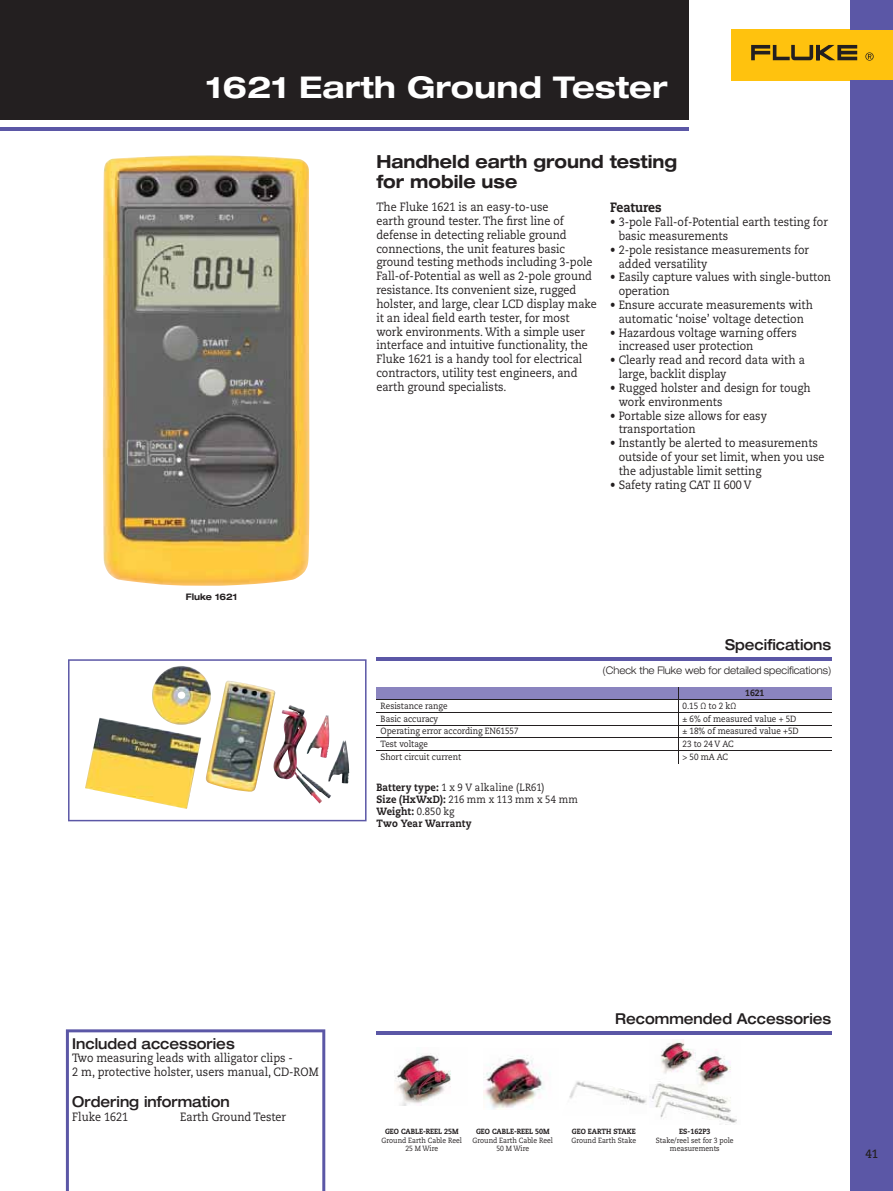
<style>
.page{position:relative;width:893px;height:1191px;background:#fff}
.page>*{position:absolute;margin:0;border:0;box-sizing:border-box;transform-origin:0 0}
.t1{font:700 expanded 30px "Helvetica Neue LT Std";color:#fff}
.t2{font:700 expanded 18px/20.7px "Helvetica Neue LT Std";color:#231f20;scale:.9 1}
.t3{font:500 expanded 15px "Helvetica Neue LT Std";color:#231f20;scale:.9 1}
.t4{font:800 13.5px "Caecilia LT Std";color:#231f20;scale:.9 1}
.t5{font:12px/13.8px "Caecilia LT Std";color:#231f20;scale:.9 1}
.t6{font:700 12px "Caecilia LT Std";color:#231f20;scale:.9 1}
.t7{font:800 10.5px/12px "Caecilia LT Std";letter-spacing:.01em;color:#231f20;scale:.9 1}
.t8{font:300 expanded 10.5px "Helvetica Neue LT Std";color:#231f20;scale:.9 1}
.t9{font:9px "Caecilia LT Std";color:#231f20;scale:.9 1}
.t10{font:700 expanded 9px "Helvetica Neue LT Std";color:#231f20;scale:.9 1}
.t11{font:800 9px "Caecilia LT Std";color:#231f20;scale:.9 1}
.t12{font:7.5px/8.7px "Caecilia LT Std";color:#231f20;text-align:center;scale:.9 1}
.t13{font:800 7.5px "Caecilia LT Std";color:#231f20;scale:.9 1}
.s1{font-weight:400}
</style>
<div class="page">
<div style="left:731px;top:30px;width:162px;height:51px;background:#ffc20e"></div>
<hr style="left:0;top:128px;width:689px;height:3px;background:#5b57a6">
<svg style="left:751px;top:45px;width:106px;height:15px"></svg>
<svg style="left:865px;top:52px;width:9px;height:9px"></svg>
<svg style="left:66px;top:1029px;width:259px;height:161px"></svg>
<hr style="left:376px;top:1031px;width:455px;height:3px;background:#5b57a6">
<img style="left:102px;top:155px;width:207px;height:430px">
<img style="left:68px;top:659px;width:299px;height:162px">
<img style="left:650px;top:1040px;width:87px;height:83px">
<img style="left:569px;top:1081px;width:78px;height:24px">
<img style="left:483px;top:1055px;width:61px;height:54px">
<img style="left:395px;top:1053px;width:56px;height:53px">
<hr style="left:376px;top:657px;width:455px;height:3px;background:#5b57a6">
<div style="left:376px;top:687px;width:455px;height:12px;background:#8a84bf"></div>
<div style="left:850px;top:81px;width:43px;height:1109px;background:#5b57a6"></div>
<div style="left:850px;top:0;width:43px;height:30px;background:#5b57a6"></div>
<div style="left:43px;top:0;width:646px;height:119px;background:#231f20"></div>
<hr style="left:376px;top:699px;width:455px;height:1px;background:#231f20">
<hr style="left:376px;top:712px;width:455px;height:1px;background:#231f20">
<hr style="left:376px;top:725px;width:455px;height:1px;background:#231f20">
<hr style="left:376px;top:737px;width:455px;height:1px;background:#231f20">
<hr style="left:376px;top:750px;width:455px;height:1px;background:#231f20">
<svg style="left:678px;top:687px;width:1px;height:76px"></svg>
<div style="left:0;top:0;width:43px;height:119px;background:#231f20"></div>
<h1 class="t1" style="left:206px;top:76px;width:463px">1621 Earth Ground Tester</h1>
<h2 class="t2" style="left:376px;top:153px;width:336px">Handheld earth ground testing for mobile use</h2>
<p class="t10" style="left:186px;top:593px;width:59px">Fluke 1621</p>
<p class="t5" style="left:376px;top:201px;width:247px">The Fluke 1621 is an easy-to-use<br>earth ground tester. The first line of defense in detecting reliable ground connections, the unit features basic ground testing methods including 3-pole Fall-of-Potential as well as 2-pole ground resistance. Its convenient size, rugged holster, and large, clear LCD display make it an ideal field earth tester, for most work environments. With a simple user interface and intuitive functionality, the Fluke 1621 is a handy tool for electrical contractors, utility test engineers, and earth ground specialists.</p>
<p class="t4" style="left:610px;top:201px;width:59px">Features</p>
<p class="t5" style="left:619px;top:216px;width:234px;text-indent:-8px">• 3-pole Fall-of-Potential earth testing for basic measurements</p>
<p class="t5" style="left:619px;top:243px;width:213px;text-indent:-8px">• 2-pole resistance measurements for added versatility</p>
<p class="t5" style="left:619px;top:271px;width:238px;text-indent:-8px">• Easily capture values with single-button operation</p>
<p class="t5" style="left:610px;top:298px;width:227px;text-align:center">• Ensure accurate measurements with automatic ‘noise’ voltage detection</p>
<p class="t5" style="left:619px;top:326px;width:199px;text-indent:-8px">• Hazardous voltage warning offers increased user protection</p>
<p class="t5" style="left:619px;top:354px;width:208px;text-indent:-8px">• Clearly read and record data with a large, backlit display</p>
<p class="t5" style="left:619px;top:381px;width:215px;text-indent:-8px">• Rugged holster and design for tough work environments</p>
<p class="t5" style="left:619px;top:409px;width:166px;text-indent:-8px">• Portable size allows for easy transportation</p>
<p class="t5" style="left:619px;top:436px;width:230px;text-indent:-8px">• Instantly be alerted to measurements outside of your set limit, when you use the adjustable limit setting</p>
<p class="t5" style="left:610px;top:478px;width:159px">• Safety rating CAT II 600 V</p>
<p class="t3" style="left:725px;top:639px;width:120px">Specifications</p>
<p class="t8" style="left:602px;top:667px;width:256px">(Check the Fluke web for detailed specifications)</p>
<p class="t11" style="left:745px;top:688px;width:23px">1621</p>
<p class="t9" style="left:381px;top:701px;width:76px">Resistance range</p>
<p class="t9" style="left:682px;top:701px;width:61px">0.15 Ω to 2 kΩ</p>
<p class="t9" style="left:381px;top:714px;width:66px">Basic accuracy</p>
<p class="t9" style="left:682px;top:714px;width:128px">± 6% of measured value + 5D</p>
<p class="t9" style="left:381px;top:726px;width:155px">Operating error according EN61557</p>
<p class="t9" style="left:682px;top:726px;width:131px">± 18% of measured value +5D</p>
<p class="t9" style="left:381px;top:739px;width:54px">Test voltage</p>
<p class="t9" style="left:682px;top:739px;width:58px">23 to 24 V AC</p>
<p class="t9" style="left:381px;top:752px;width:91px">Short circuit current</p>
<p class="t9" style="left:682px;top:752px;width:52px">&gt; 50 mA AC</p>
<p class="t7" style="left:376px;top:781px;width:225px">Battery type: <span class="s1">1 x 9 V alkaline (LR61)<br></span>Size (HxWxD): <span class="s1">216 mm x 113 mm x 54 mm<br></span>Weight: <span class="s1">0.850 kg<br></span>Two Year Warranty</p>
<p class="t3" style="left:72px;top:1038px;width:182px">Included accessories</p>
<p class="t5" style="left:72px;top:1051px;width:275px">Two measuring leads with alligator clips -<br>2 m, protective holster, users manual, CD-ROM</p>
<p class="t3" style="left:72px;top:1096px;width:176px">Ordering information</p>
<p class="t5" style="left:72px;top:1110px;width:64px">Fluke 1621</p>
<p class="t5" style="left:180px;top:1110px;width:119px">Earth Ground Tester</p>
<p class="t3" style="left:615px;top:1013px;width:242px">Recommended Accessories</p>
<p class="t13" style="left:385px;top:1127px;width:83px">GEO CABLE-REEL 25M</p>
<p class="t12" style="left:382px;top:1136px;width:91px">Ground Earth Cable Reel<br>25 M Wire</p>
<p class="t13" style="left:476px;top:1127px;width:83px">GEO CABLE-REEL 50M</p>
<p class="t12" style="left:473px;top:1136px;width:91px">Ground Earth Cable Reel<br>50 M Wire</p>
<p class="t13" style="left:572px;top:1127px;width:72px">GEO EARTH STAKE</p>
<p class="t12" style="left:571px;top:1136px;width:73px">Ground Earth Stake</p>
<p class="t13" style="left:679px;top:1127px;width:36px">ES-162P3</p>
<p class="t12" style="left:656px;top:1136px;width:88px">Stake/reel set for 3 pole measurements</p>
<p class="t6" style="left:865px;top:1147px;width:16px">41</p>
</div>
